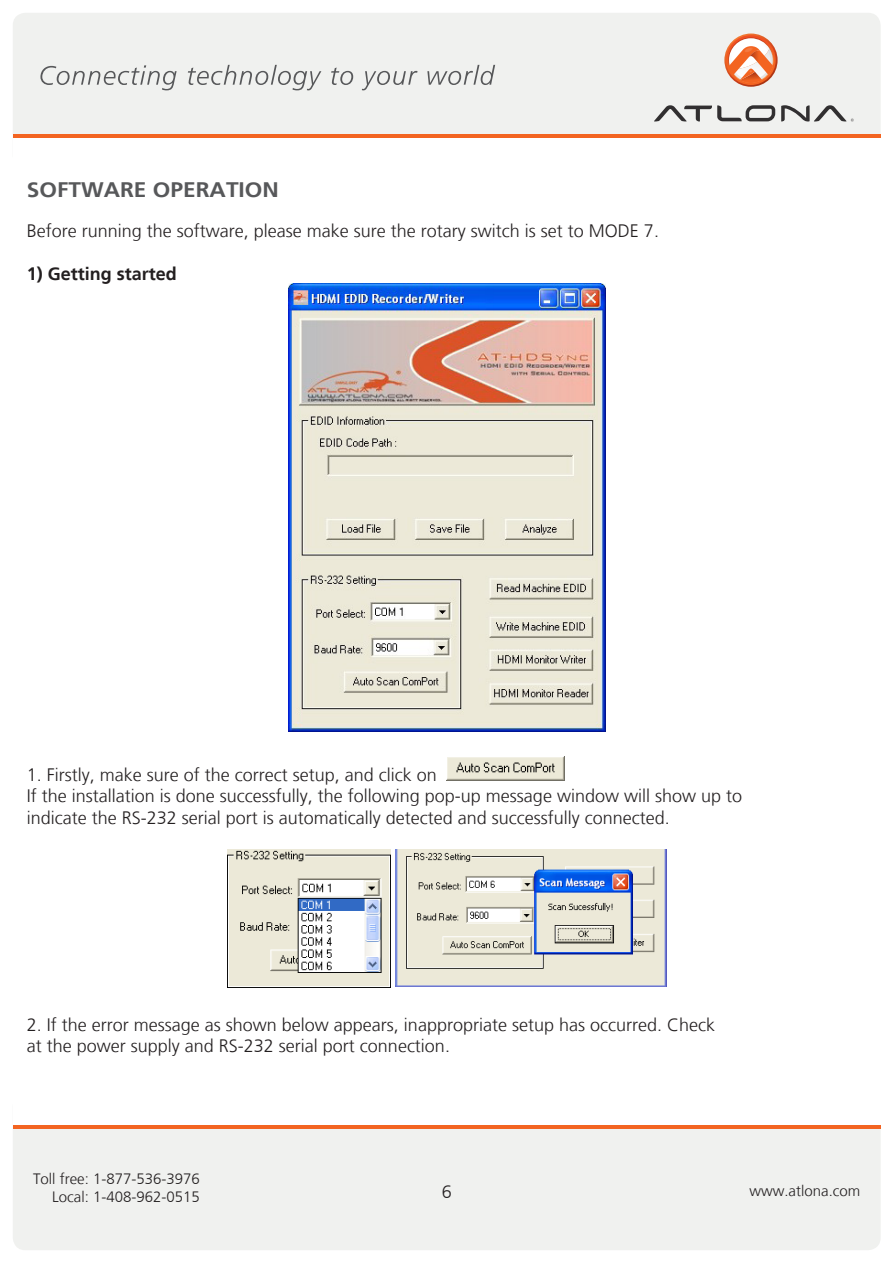
<style>
.page{position:relative;width:893px;height:1263px;background:#fff}
.page>*{position:absolute;margin:0;border:0;box-sizing:border-box;transform-origin:0 0}
.t1{font:700 21px "Frutiger LT";color:#57585a;scale:1.08 1}
.t2{font:300 18px "Frutiger LT";color:#231f20}
.t3{font:700 18px "Frutiger LT";color:#231f20}
.t4{font:300 15px/18px "Frutiger LT";color:#231f20;text-align:right}
</style>
<div class="page">
<div style="left:13px;top:1094px;width:868px;height:156px;background:#f0f1ef;border-radius:13px"></div>
<div style="left:13px;top:1091px;width:868px;height:36px;background:#fff"></div>
<hr style="left:13px;top:1125px;width:868px;height:3px;background:#f36421">
<div style="left:13px;top:13px;width:868px;height:156px;background:#f0f1ef;border-radius:13px"></div>
<div style="left:13px;top:136px;width:868px;height:36px;background:#fff"></div>
<hr style="left:13px;top:134px;width:868px;height:4px;background:#f36421">
<svg style="left:654px;top:105px;width:121px;height:16px"></svg>
<svg style="left:781px;top:105px;width:73px;height:17px"></svg>
<svg style="left:724px;top:34px;width:54px;height:53px"></svg>
<svg style="left:726px;top:35px;width:50px;height:50px"></svg>
<svg style="left:728px;top:37px;width:46px;height:46px"></svg>
<svg style="left:40px;top:65px;width:137px;height:25px"></svg>
<svg style="left:188px;top:65px;width:133px;height:25px"></svg>
<svg style="left:331px;top:68px;width:22px;height:17px"></svg>
<svg style="left:362px;top:71px;width:55px;height:19px"></svg>
<svg style="left:427px;top:65px;width:68px;height:20px"></svg>
<img style="left:289px;top:284px;width:316px;height:447px">
<img style="left:447px;top:757px;width:118px;height:24px">
<img style="left:227px;top:849px;width:163px;height:138px">
<img style="left:395px;top:849px;width:272px;height:137px">
<p class="t1" style="left:27px;top:178px;width:235px">SOFTWARE OPERATION</p>
<p class="t2" style="left:27px;top:220px;width:634px">Before running the software, please make sure the rotary switch is set to MODE 7.</p>
<p class="t3" style="left:27px;top:263px;width:152px">1) Getting started</p>
<p class="t2" style="left:27px;top:764px;width:412px">1. Firstly, make sure of the correct setup, and click on</p>
<p class="t2" style="left:27px;top:786px;width:717px">If the installation is done successfully, the following pop-up message window will show up to</p>
<p class="t2" style="left:27px;top:807px;width:645px">indicate the RS-232 serial port is automatically detected and successfully connected.</p>
<p class="t2" style="left:27px;top:1014px;width:690px">2. If the error message as shown below appears, inappropriate setup has occurred. Check</p>
<p class="t2" style="left:27px;top:1036px;width:425px">at the power supply and RS-232 serial port connection.</p>
<p class="t4" style="left:33px;top:1170px;width:168px">Toll free: 1-877-536-3976<br>Local: 1-408-962-0515</p>
<p class="t2" style="left:442px;top:1181px;width:12px">6</p>
<p class="t4" style="left:749px;top:1181px;width:112px">www.atlona.com</p>
</div>
